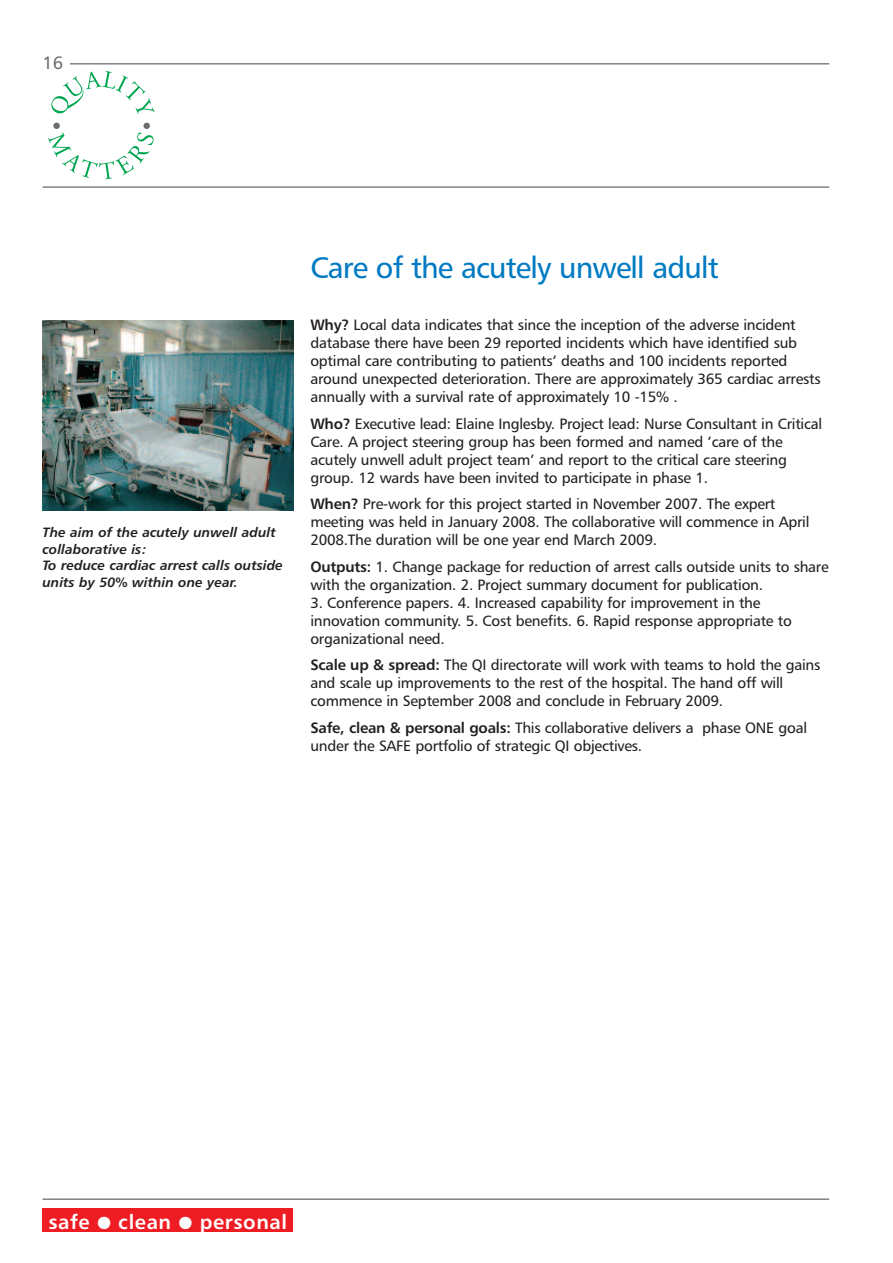
<style>
.page{position:relative;width:893px;height:1263px;background:#fff}
.page>*{position:absolute;margin:0;border:0;box-sizing:border-box;transform-origin:0 0}
.t1{font:30px "Humanist 777 BT Roman B";letter-spacing:-.03em;color:#007ac2}
.t2{font:20.25px "Humanist 777 BT Bold B";letter-spacing:.03em;color:#fff}
.t3{font:18px "Humanist 777 BT Roman B";color:#6c6d70}
.t4{font:15px/18px "Humanist 777 BT Roman B";letter-spacing:-.015em;color:#231f20}
.t5{font:13.5px/16.5px "Humanist 777 BT Bold Italic B";color:#231f20}
.s1{font-family:"Humanist 777 BT Bold B"}
</style>
<div class="page">
<svg style="left:51px;top:71px;width:104px;height:44px"></svg>
<svg style="left:48px;top:123px;width:106px;height:56px"></svg>
<hr style="left:43px;top:186px;width:786px;height:2px;background:#808285">
<hr style="left:43px;top:63px;width:786px;height:2px;background:#808285">
<hr style="left:43px;top:1198px;width:786px;height:2px;background:#808285">
<div style="left:43px;top:1208px;width:250px;height:24px;background:#ee1d23"></div>
<div style="left:43px;top:56px;width:27px;height:19px;background:#fff"></div>
<img style="left:43px;top:320px;width:250px;height:190px">
<p class="t3" style="left:43px;top:56px;width:22px">16</p>
<p class="t5" style="left:43px;top:525px;width:242px">The aim of the acutely unwell adult collaborative is:<br>To reduce cardiac arrest calls outside units by 50% within one year.</p>
<h1 class="t1" style="left:310px;top:255px;width:410px">Care of the acutely unwell adult</h1>
<p class="t4" style="left:310px;top:317px;width:512px"><span class="s1">Why?</span> Local data indicates that since the inception of the adverse incident database there have been 29 reported incidents which have identified sub optimal care contributing to patients’ deaths and 100 incidents reported around unexpected deterioration. There are approximately 365 cardiac arrests annually with a survival rate of approximately 10 -15% .</p>
<p class="t4" style="left:310px;top:416px;width:513px"><span class="s1">Who?</span> Executive lead: Elaine Inglesby. Project lead: Nurse Consultant in Critical Care. A project steering group has been formed and named ’care of the acutely unwell adult project team’ and report to the critical care steering group. 12 wards have been invited to participate in phase 1.</p>
<p class="t4" style="left:310px;top:496px;width:501px"><span class="s1">When?</span> Pre-work for this project started in November 2007. The expert meeting was held in January 2008. The collaborative will commence in April<br>2008.The duration will be one year end March 2009.</p>
<p class="t4" style="left:310px;top:559px;width:520px"><span class="s1">Outputs:</span> 1. Change package for reduction of arrest calls outside units to share with the organization. 2. Project summary document for publication.</p>
<p class="t4" style="left:310px;top:595px;width:483px">3. Conference papers. 4. Increased capability for improvement in the innovation community. 5. Cost benefits. 6. Rapid response appropriate to organizational need.</p>
<p class="t4" style="left:310px;top:657px;width:511px"><span class="s1">Scale up &amp; spread:</span> The QI directorate will work with teams to hold the gains and scale up improvements to the rest of the hospital. The hand off will commence in September 2008 and conclude in February 2009.</p>
<p class="t4" style="left:310px;top:720px;width:498px"><span class="s1">Safe, clean &amp; personal goals:</span> This collaborative delivers a phase ONE goal under the SAFE portfolio of strategic QI objectives.</p>
<h2 class="t2" style="left:48px;top:1213px;width:240px">safe ● clean ● personal</h2>
</div>
